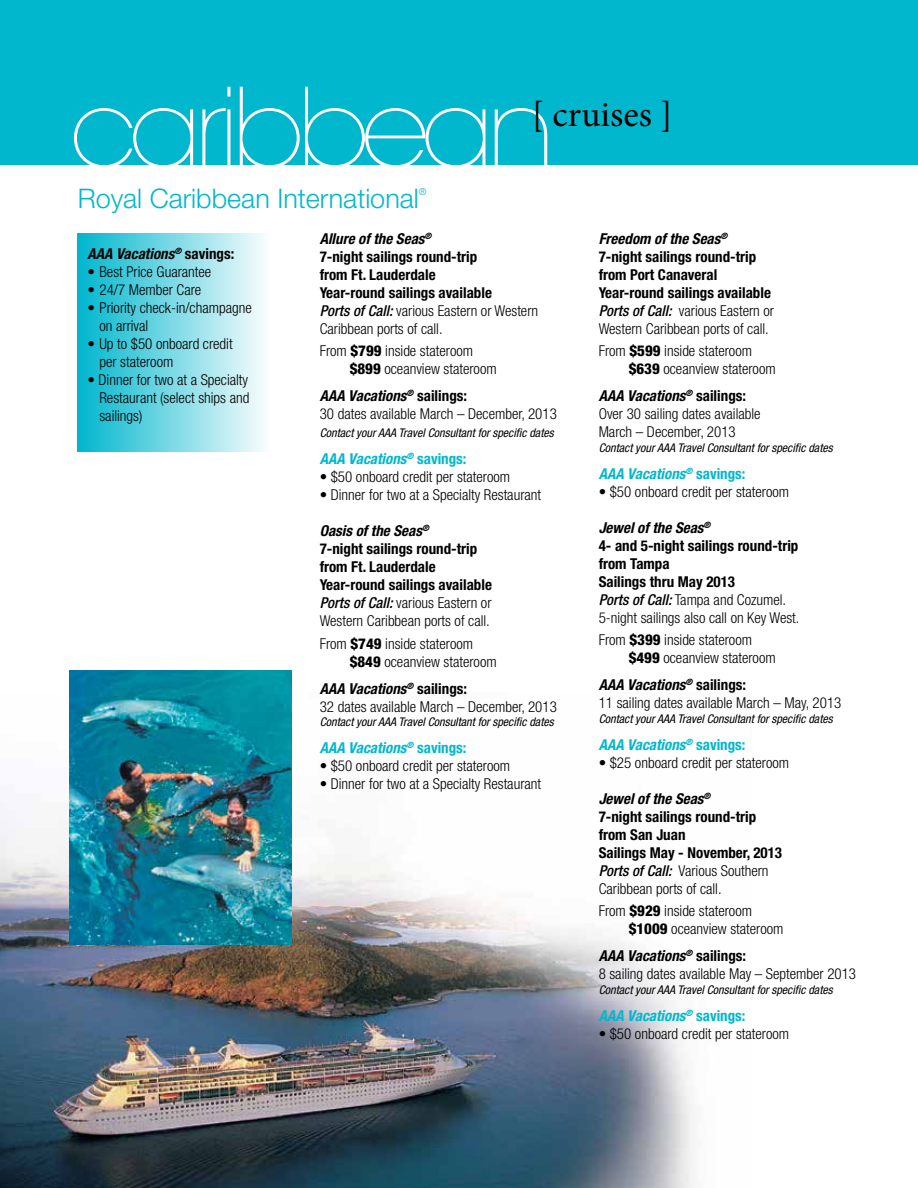
<style>
.page{position:relative;width:918px;height:1188px;background:#fff}
.page>*{position:absolute;margin:0;border:0;box-sizing:border-box;transform-origin:0 0}
.t1{font:200 108px "ITC Avant Garde Std";letter-spacing:-.07em;color:#fff}
.t2{font:36px "Minion Pro";color:#000}
.t3{font:300 27px "Helvetica Neue LT Std";color:#00b7ce}
.t4{font:300 condensed 15px/18px "Helvetica Neue LT Std";color:#000}
.t5{font:700 condensed 15px/18px "Helvetica Neue LT Std";color:#000}
.t6{font:italic 700 condensed 15px "Helvetica Neue LT Std";color:#00b7ce}
.t7{font:italic 700 condensed 15px "Helvetica Neue LT Std";color:#000}
.t8{font:italic condensed 12px "Helvetica Neue LT Std";color:#000}
.t9{font:300 9.6px "Helvetica Neue LT Std";color:#00b7ce}
.s1{font-style:normal}
.s2{font-style:italic}
.s3{font-weight:500;font-style:italic}
.s4{font-weight:300}
.s5{font-weight:800}
.s6{font-weight:700;font-style:italic}
.s7{font-weight:700}
</style>
<div class="page">
<div style="left:78px;top:233px;width:192px;height:218px;background:linear-gradient(to right,#00b7cd,#fbfdfe)"></div>
<img style="left:0;top:692px;width:693px;height:496px">
<div style="left:0;top:0;width:918px;height:165px;background:#00b7ce"></div>
<img style="left:69px;top:671px;width:222px;height:274px">
<h1 class="t1" style="left:69px;top:64px;width:488px">caribbean</h1>
<h2 class="t2" style="left:532px;top:91px;width:142px">[ cruises ]</h2>
<h3 class="t3" style="left:78px;top:182px;width:343px">Royal Caribbean International</h3>
<p class="t9" style="left:419px;top:186px;width:9px">®</p>
<p class="t7" style="left:87px;top:245px;width:148px">AAA Vacations<sup>®</sup> <span class="s1">savings:</span></p>
<p class="t4" style="left:87px;top:263px;width:125px">• Best Price Guarantee</p>
<p class="t4" style="left:87px;top:281px;width:115px">• 24/7 Member Care</p>
<p class="t4" style="left:99px;top:299px;width:154px;text-indent:-12px">• Priority check-in/champagne on arrival</p>
<p class="t4" style="left:99px;top:335px;width:135px;text-indent:-12px">• Up to $50 onboard credit per stateroom</p>
<p class="t4" style="left:99px;top:371px;width:151px;text-align:justify;text-indent:-12px">• Dinner for two at a Specialty Restaurant (select ships and sailings)</p>
<p class="t5" style="left:320px;top:229px;width:220px"><span class="s2">Allure of the Seas</span><sup>®<br></sup>7-night sailings round-trip<br>from Ft. Lauderdale<br>Year-round sailings available<br><span class="s3">Ports of Call:</span> <span class="s4">various Eastern or Western<br>Caribbean ports of call.</span></p>
<p class="t4" style="left:350px;top:342px;width:149px;text-indent:-30px">From <span class="s5">$799</span> inside stateroom <span class="s5">$899</span> oceanview stateroom</p>
<p class="t4" style="left:320px;top:387px;width:239px"><span class="s6">AAA Vacations</span><sup>®</sup> <span class="s7">sailings:<br></span>30 dates available March – December, 2013</p>
<p class="t8" style="left:320px;top:426px;width:236px">Contact your AAA Travel Consultant for specific dates</p>
<p class="t6" style="left:320px;top:450px;width:148px">AAA Vacations<sup>®</sup> <span class="s1">savings:</span></p>
<p class="t4" style="left:320px;top:468px;width:192px">• $50 onboard credit per stateroom</p>
<p class="t4" style="left:320px;top:486px;width:223px">• Dinner for two at a Specialty Restaurant</p>
<p class="t5" style="left:320px;top:522px;width:174px"><span class="s2">Oasis of the Seas</span><sup>®<br></sup>7-night sailings round-trip from Ft. Lauderdale<br>Year-round sailings available<br><span class="s3">Ports of Call:</span> <span class="s4">various Eastern or<br>Western Caribbean ports of call.</span></p>
<p class="t4" style="left:350px;top:635px;width:149px;text-indent:-30px">From <span class="s5">$749</span> inside stateroom <span class="s5">$849</span> oceanview stateroom</p>
<p class="t4" style="left:320px;top:680px;width:239px"><span class="s6">AAA Vacations</span><sup>®</sup> <span class="s7">sailings:<br></span>32 dates available March – December, 2013</p>
<p class="t8" style="left:320px;top:715px;width:236px">Contact your AAA Travel Consultant for specific dates</p>
<p class="t6" style="left:320px;top:739px;width:148px">AAA Vacations<sup>®</sup> <span class="s1">savings:</span></p>
<p class="t4" style="left:320px;top:757px;width:192px">• $50 onboard credit per stateroom</p>
<p class="t4" style="left:320px;top:775px;width:223px">• Dinner for two at a Specialty Restaurant</p>
<p class="t5" style="left:599px;top:229px;width:177px"><span class="s2">Freedom of the Seas</span><sup>®<br></sup>7-night sailings round-trip from Port Canaveral<br>Year-round sailings available<br><span class="s3">Ports of Call:</span> <span class="s4">various Eastern or<br>Western Caribbean ports of call.</span></p>
<p class="t4" style="left:629px;top:342px;width:148px;text-indent:-30px">From <span class="s5">$599</span> inside stateroom <span class="s5">$639</span> oceanview stateroom</p>
<p class="t4" style="left:599px;top:387px;width:164px"><span class="s6">AAA Vacations</span><sup>®</sup> <span class="s7">sailings:<br></span>Over 30 sailing dates available<br>March – December, 2013</p>
<p class="t8" style="left:599px;top:441px;width:236px">Contact your AAA Travel Consultant for specific dates</p>
<p class="t6" style="left:599px;top:464px;width:148px">AAA Vacations<sup>®</sup> <span class="s1">savings:</span></p>
<p class="t4" style="left:599px;top:482px;width:192px">• $50 onboard credit per stateroom</p>
<p class="t5" style="left:599px;top:518px;width:202px"><span class="s2">Jewel of the Seas</span><sup>®<br></sup>4- and 5-night sailings round-trip from Tampa<br>Sailings thru May 2013<br><span class="s3">Ports of Call:</span> <span class="s4">Tampa and Cozumel.<br>5-night sailings also call on Key West.</span></p>
<p class="t4" style="left:629px;top:631px;width:148px;text-indent:-30px">From <span class="s5">$399</span> inside stateroom <span class="s5">$499</span> oceanview stateroom</p>
<p class="t4" style="left:599px;top:676px;width:244px"><span class="s6">AAA Vacations</span><sup>®</sup> <span class="s7">sailings:<br></span>11 sailing dates available March – May, 2013</p>
<p class="t8" style="left:599px;top:712px;width:236px">Contact your AAA Travel Consultant for specific dates</p>
<p class="t6" style="left:599px;top:735px;width:148px">AAA Vacations<sup>®</sup> <span class="s1">savings:</span></p>
<p class="t4" style="left:599px;top:753px;width:192px">• $25 onboard credit per stateroom</p>
<p class="t5" style="left:599px;top:789px;width:185px"><span class="s2">Jewel of the Seas</span><sup>®<br></sup>7-night sailings round-trip from San Juan<br>Sailings May - November, 2013<br><span class="s3">Ports of Call:</span> <span class="s4">Various Southern<br>Caribbean ports of call.</span></p>
<p class="t4" style="left:629px;top:902px;width:156px;text-indent:-30px">From <span class="s5">$929</span> inside stateroom <span class="s5">$1009</span> oceanview stateroom</p>
<p class="t4" style="left:599px;top:947px;width:259px"><span class="s6">AAA Vacations</span><sup>®</sup> <span class="s7">sailings:<br></span>8 sailing dates available May – September 2013</p>
<p class="t8" style="left:599px;top:983px;width:236px">Contact your AAA Travel Consultant for specific dates</p>
<p class="t6" style="left:599px;top:1006px;width:148px">AAA Vacations<sup>®</sup> <span class="s1">savings:</span></p>
<p class="t4" style="left:599px;top:1024px;width:192px">• $50 onboard credit per stateroom</p>
</div>
